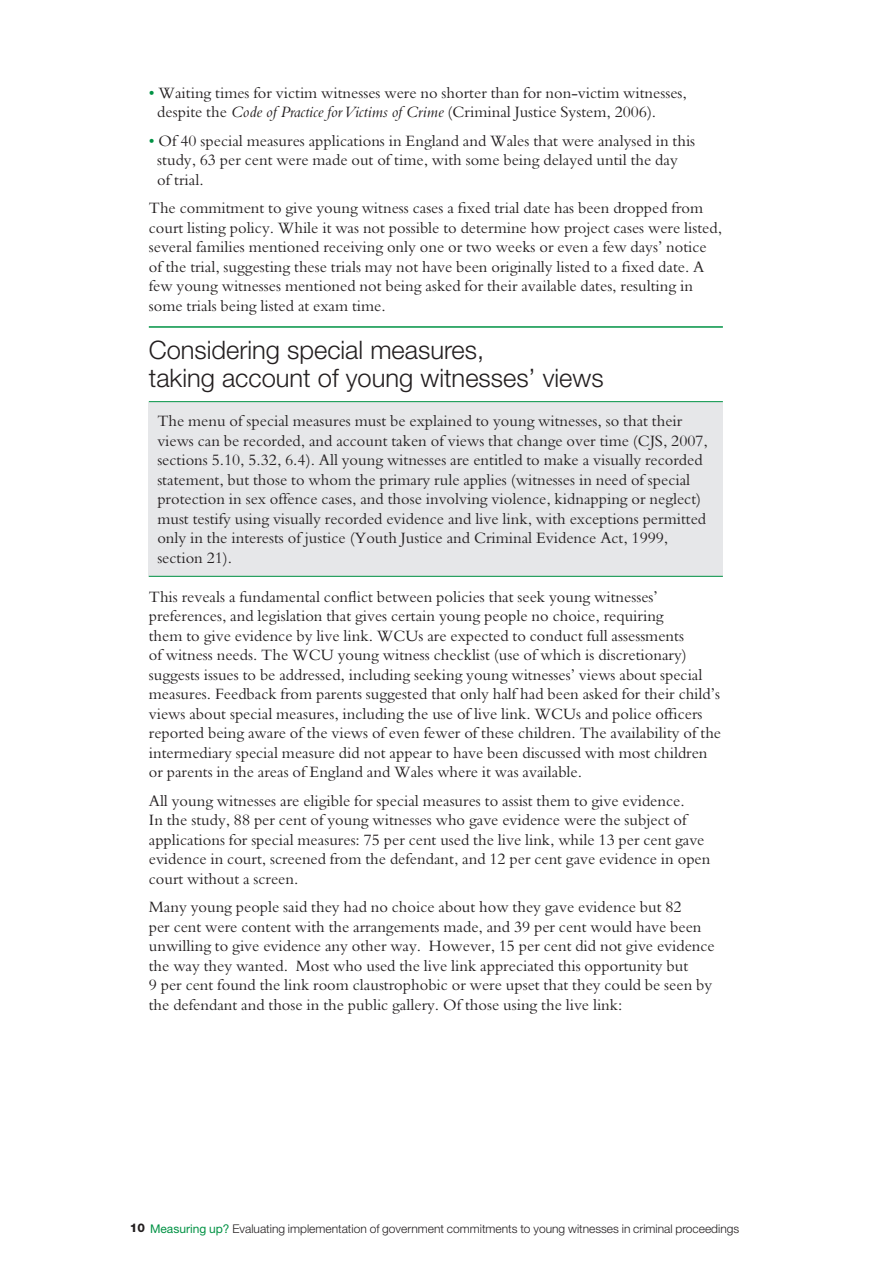
<style>
.page{position:relative;width:893px;height:1263px;background:#fff}
.page>*{position:absolute;margin:0;border:0;box-sizing:border-box;transform-origin:0 0}
.t1{font:300 25.5px/28.5px "Helvetica Neue";color:#231f20}
.t2{font:16.5px/19.5px "M Bembo";color:#231f20}
.t3{font:300 12px "Helvetica Neue";color:#231f20}
.s1{color:#009244}
.s2{font-family:"Bembo";font-style:italic}
.s3{font-weight:800}
.s4{font-weight:400;color:#009244}
</style>
<div class="page">
<div style="left:149px;top:402px;width:574px;height:175px;background:#e6e7e9"></div>
<hr style="left:149px;top:326px;width:574px;height:2px;background:#009244">
<hr style="left:149px;top:401px;width:574px;height:1px;background:#009244">
<hr style="left:149px;top:576px;width:574px;height:1px;background:#009244">
<p class="t2" style="left:157px;top:82px;width:531px;text-indent:-8px"><span class="s1">•</span> Waiting times for victim witnesses were no shorter than for non-victim witnesses, despite the <span class="s2">Code of Practice for Victims of Crime</span> (Criminal Justice System, 2006).</p>
<p class="t2" style="left:157px;top:130px;width:539px;text-indent:-8px"><span class="s1">•</span> Of 40 special measures applications in England and Wales that were analysed in this study, 63 per cent were made out of time, with some being delayed until the day<br>of trial.</p>
<p class="t2" style="left:149px;top:198px;width:575px">The commitment to give young witness cases a fixed trial date has been dropped from court listing policy. While it was not possible to determine how project cases were listed, several families mentioned receiving only one or two weeks or even a few days’ notice of the trial, suggesting these trials may not have been originally listed to a fixed date. A few young witnesses mentioned not being asked for their available dates, resulting in some trials being listed at exam time.</p>
<h1 class="t1" style="left:149px;top:335px;width:456px">Considering special measures,<br>taking account of young witnesses’ views</h1>
<p class="t2" style="left:157px;top:411px;width:552px">The menu of special measures must be explained to young witnesses, so that their views can be recorded, and account taken of views that change over time (CJS, 2007, sections 5.10, 5.32, 6.4). All young witnesses are entitled to make a visually recorded statement, but those to whom the primary rule applies (witnesses in need of special protection in sex offence cases, and those involving violence, kidnapping or neglect) must testify using visually recorded evidence and live link, with exceptions permitted only in the interests of justice (Youth Justice and Criminal Evidence Act, 1999, section 21).</p>
<p class="t2" style="left:149px;top:586px;width:574px">This reveals a fundamental conflict between policies that seek young witnesses’ preferences, and legislation that gives certain young people no choice, requiring<br>them to give evidence by live link. WCUs are expected to conduct full assessments<br>of witness needs. The WCU young witness checklist (use of which is discretionary) suggests issues to be addressed, including seeking young witnesses’ views about special measures. Feedback from parents suggested that only half had been asked for their child’s views about special measures, including the use of live link. WCUs and police officers reported being aware of the views of even fewer of these children. The availability of the intermediary special measure did not appear to have been discussed with most children or parents in the areas of England and Wales where it was available.</p>
<p class="t2" style="left:149px;top:790px;width:563px">All young witnesses are eligible for special measures to assist them to give evidence.<br>In the study, 88 per cent of young witnesses who gave evidence were the subject of applications for special measures: 75 per cent used the live link, while 13 per cent gave evidence in court, screened from the defendant, and 12 per cent gave evidence in open court without a screen.</p>
<p class="t2" style="left:149px;top:897px;width:567px">Many young people said they had no choice about how they gave evidence but 82<br>per cent were content with the arrangements made, and 39 per cent would have been unwilling to give evidence any other way. However, 15 per cent did not give evidence the way they wanted. Most who used the live link appreciated this opportunity but<br>9 per cent found the link room claustrophobic or were upset that they could be seen by the defendant and those in the public gallery. Of those using the live link:</p>
<p class="t3" style="left:130px;top:1221px;width:611px"><span class="s3">10</span> <span class="s4">Measuring up?</span> Evaluating implementation of government commitments to young witnesses in criminal proceedings</p>
</div>
